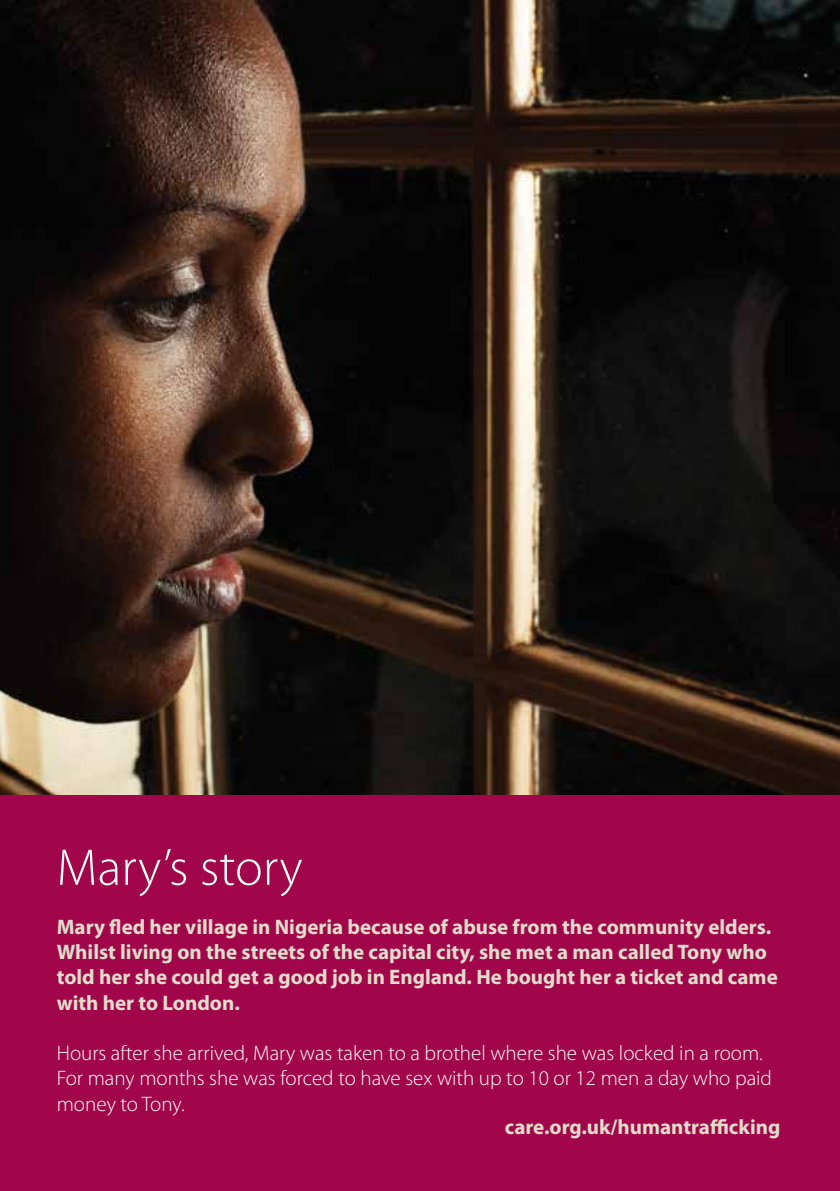
<style>
.page{position:relative;width:840px;height:1191px;background:#fff}
.page>*{position:absolute;margin:0;border:0;box-sizing:border-box;transform-origin:0 0}
.t1{font:300 52px "Myriad Pro";color:#fff}
.t2{font:700 21px/25.2px "Myriad Pro";color:#e2ddcb}
.t3{font:300 21px/25.2px "Myriad Pro";color:#fff}
</style>
<div class="page">
<div style="left:0;top:0;width:839px;height:1191px;background:#a2064a"></div>
<img style="left:1px;top:0;width:838px;height:794px">
<img style="left:0;top:0;width:1px;height:1191px">
<h1 class="t1" style="left:57px;top:836px;width:247px">Mary’s story</h1>
<p class="t2" style="left:57px;top:913px;width:722px">Mary fled her village in Nigeria because of abuse from the community elders.<br>Whilst living on the streets of the capital city, she met a man called Tony who told her she could get a good job in England. He bought her a ticket and came with her to London.</p>
<p class="t3" style="left:57px;top:1040px;width:716px">Hours after she arrived, Mary was taken to a brothel where she was locked in a room.<br>For many months she was forced to have sex with up to 10 or 12 men a day who paid money to Tony.</p>
<p class="t2" style="left:504px;top:1113px;width:277px">care.org.uk/humantrafficking</p>
</div>
